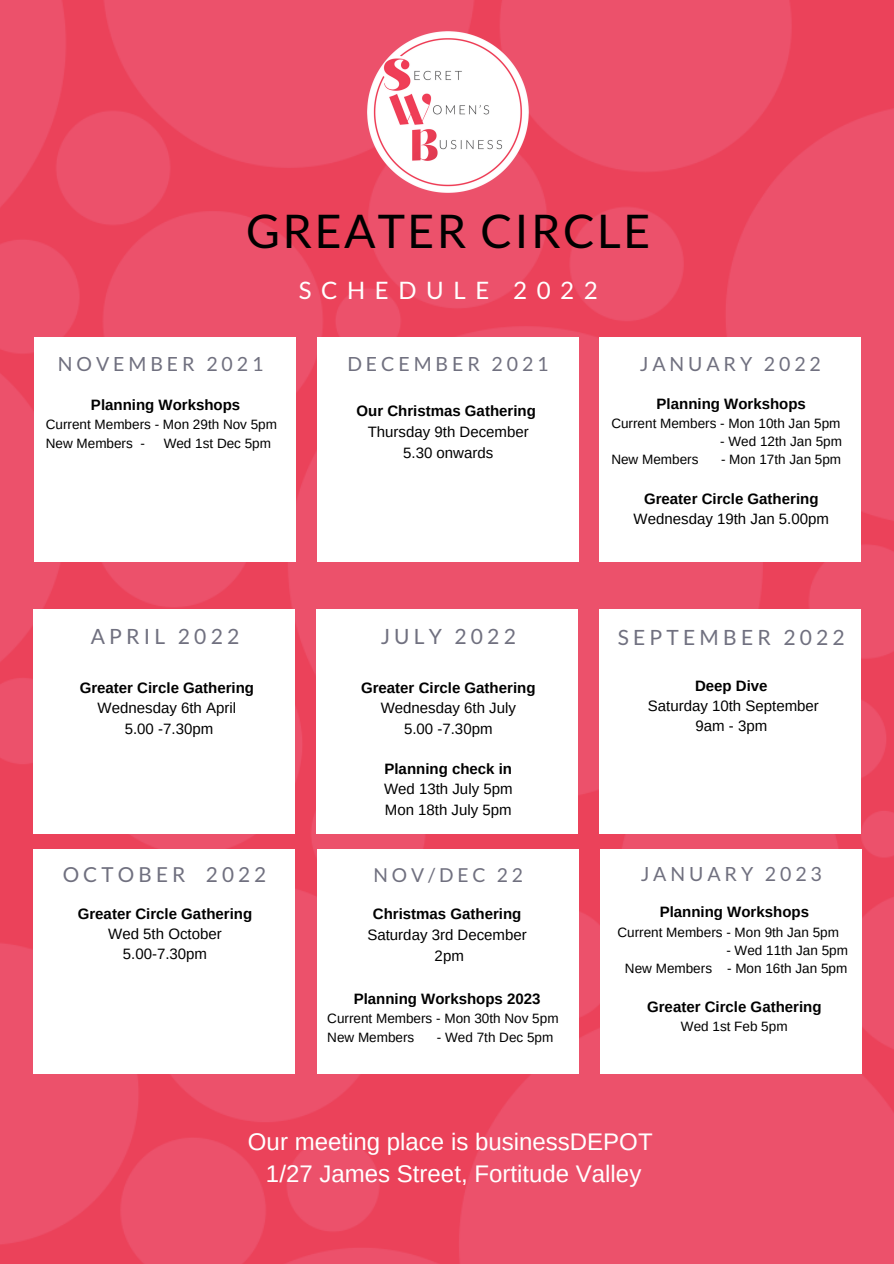
<style>
.page{position:relative;width:894px;height:1264px;background:#fff}
.page>*{position:absolute;margin:0;border:0;box-sizing:border-box;transform-origin:0 0}
.t1{font:46.35px "Lato";letter-spacing:.05em;color:#000}
.t2{font:24px "Arimo";color:#fff}
.t3{font:24px "Lato";letter-spacing:.4em;color:#fff}
.t4{font:21px "Lato";letter-spacing:.2em;color:#70707f}
.t5{font:20.7px "Lato";letter-spacing:.2em;color:#70707f}
.t6{font:19.5px "Lato";letter-spacing:.2em;color:#70707f}
.t7{font:19.2px "Lato";letter-spacing:.2em;color:#70707f}
.t8{font:700 15px "Arimo";color:#000}
.t9{font:15px "Arimo";color:#000}
.t10{font:13.5px "Arimo";color:#000}
</style>
<div class="page">
<img style="left:0;top:0;width:893px;height:1263px">
<div style="left:34px;top:337px;width:261px;height:225px;background:#fff"></div>
<div style="left:317px;top:337px;width:261px;height:225px;background:#fff"></div>
<div style="left:599px;top:337px;width:261px;height:225px;background:#fff"></div>
<div style="left:34px;top:609px;width:261px;height:224px;background:#fff"></div>
<div style="left:316px;top:609px;width:262px;height:224px;background:#fff"></div>
<div style="left:599px;top:609px;width:261px;height:224px;background:#fff"></div>
<img style="left:356px;top:19px;width:183px;height:184px">
<div style="left:34px;top:849px;width:261px;height:224px;background:#fff"></div>
<div style="left:317px;top:849px;width:261px;height:224px;background:#fff"></div>
<div style="left:600px;top:849px;width:261px;height:224px;background:#fff"></div>
<p class="t1" style="left:246px;top:202px;width:405px">GREATER CIRCLE</p>
<p class="t3" style="left:298px;top:275px;width:300px">SCHEDULE 2022</p>
<p class="t6" style="left:58px;top:351px;width:207px">NOVEMBER 2021</p>
<p class="t6" style="left:347px;top:351px;width:203px">DECEMBER 2021</p>
<p class="t6" style="left:639px;top:351px;width:182px">JANUARY 2022</p>
<p class="t8" style="left:91px;top:397px;width:151px">Planning Workshops</p>
<p class="t10" style="left:46px;top:417px;width:233px">Current Members - Mon 29th Nov 5pm</p>
<p class="t10" style="left:46px;top:435px;width:101px">New Members -</p>
<p class="t10" style="left:164px;top:435px;width:109px">Wed 1st Dec 5pm</p>
<p class="t8" style="left:356px;top:402px;width:181px">Our Christmas Gathering</p>
<p class="t9" style="left:367px;top:423px;width:162px">Thursday 9th December</p>
<p class="t9" style="left:403px;top:444px;width:92px">5.30 onwards</p>
<p class="t8" style="left:656px;top:395px;width:151px">Planning Workshops</p>
<p class="t10" style="left:611px;top:416px;width:230px">Current Members - Mon 10th Jan 5pm</p>
<p class="t10" style="left:720px;top:434px;width:123px">- Wed 12th Jan 5pm</p>
<p class="t10" style="left:611px;top:452px;width:89px">New Members</p>
<p class="t10" style="left:720px;top:452px;width:122px">- Mon 17th Jan 5pm</p>
<p class="t8" style="left:644px;top:490px;width:176px">Greater Circle Gathering</p>
<p class="t9" style="left:633px;top:510px;width:197px">Wednesday 19th Jan 5.00pm</p>
<p class="t4" style="left:91px;top:623px;width:150px">APRIL 2022</p>
<p class="t4" style="left:380px;top:623px;width:137px">JULY 2022</p>
<p class="t4" style="left:617px;top:624px;width:228px">SEPTEMBER 2022</p>
<p class="t8" style="left:80px;top:679px;width:176px">Greater Circle Gathering</p>
<p class="t9" style="left:98px;top:699px;width:140px">Wednesday 6th April</p>
<p class="t9" style="left:125px;top:720px;width:90px">5.00 -7.30pm</p>
<p class="t5" style="left:63px;top:861px;width:205px">OCTOBER 2022</p>
<p class="t8" style="left:78px;top:905px;width:176px">Greater Circle Gathering</p>
<p class="t9" style="left:108px;top:925px;width:115px">Wed 5th October</p>
<p class="t9" style="left:123px;top:945px;width:86px">5.00-7.30pm</p>
<p class="t8" style="left:361px;top:679px;width:176px">Greater Circle Gathering</p>
<p class="t9" style="left:380px;top:699px;width:137px">Wednesday 6th July</p>
<p class="t9" style="left:404px;top:720px;width:90px">5.00 -7.30pm</p>
<p class="t8" style="left:384px;top:760px;width:129px">Planning check in</p>
<p class="t9" style="left:384px;top:780px;width:130px">Wed 13th July 5pm</p>
<p class="t9" style="left:385px;top:801px;width:128px">Mon 18th July 5pm</p>
<p class="t8" style="left:694px;top:677px;width:74px">Deep Dive</p>
<p class="t9" style="left:647px;top:697px;width:173px">Saturday 10th September</p>
<p class="t9" style="left:695px;top:717px;width:73px">9am - 3pm</p>
<p class="t7" style="left:373px;top:862px;width:151px">NOV/DEC 22</p>
<p class="t6" style="left:640px;top:861px;width:182px">JANUARY 2023</p>
<p class="t8" style="left:373px;top:905px;width:150px">Christmas Gathering</p>
<p class="t9" style="left:367px;top:926px;width:161px">Saturday 3rd December</p>
<p class="t9" style="left:434px;top:947px;width:31px">2pm</p>
<p class="t8" style="left:353px;top:990px;width:188px">Planning Workshops 2023</p>
<p class="t10" style="left:327px;top:1010px;width:233px">Current Members - Mon 30th Nov 5pm</p>
<p class="t10" style="left:327px;top:1029px;width:89px">New Members</p>
<p class="t10" style="left:437px;top:1029px;width:118px">- Wed 7th Dec 5pm</p>
<p class="t8" style="left:659px;top:903px;width:151px">Planning Workshops</p>
<p class="t10" style="left:617px;top:924px;width:223px">Current Members - Mon 9th Jan 5pm</p>
<p class="t10" style="left:726px;top:942px;width:123px">- Wed 11th Jan 5pm</p>
<p class="t10" style="left:624px;top:960px;width:224px">New Members - Mon 16th Jan 5pm</p>
<p class="t8" style="left:647px;top:998px;width:176px">Greater Circle Gathering</p>
<p class="t10" style="left:680px;top:1018px;width:108px">Wed 1st Feb 5pm</p>
<p class="t2" style="left:248px;top:1127px;width:406px">Our meeting place is businessDEPOT</p>
<p class="t2" style="left:266px;top:1160px;width:377px">1/27 James Street, Fortitude Valley</p>
</div>
